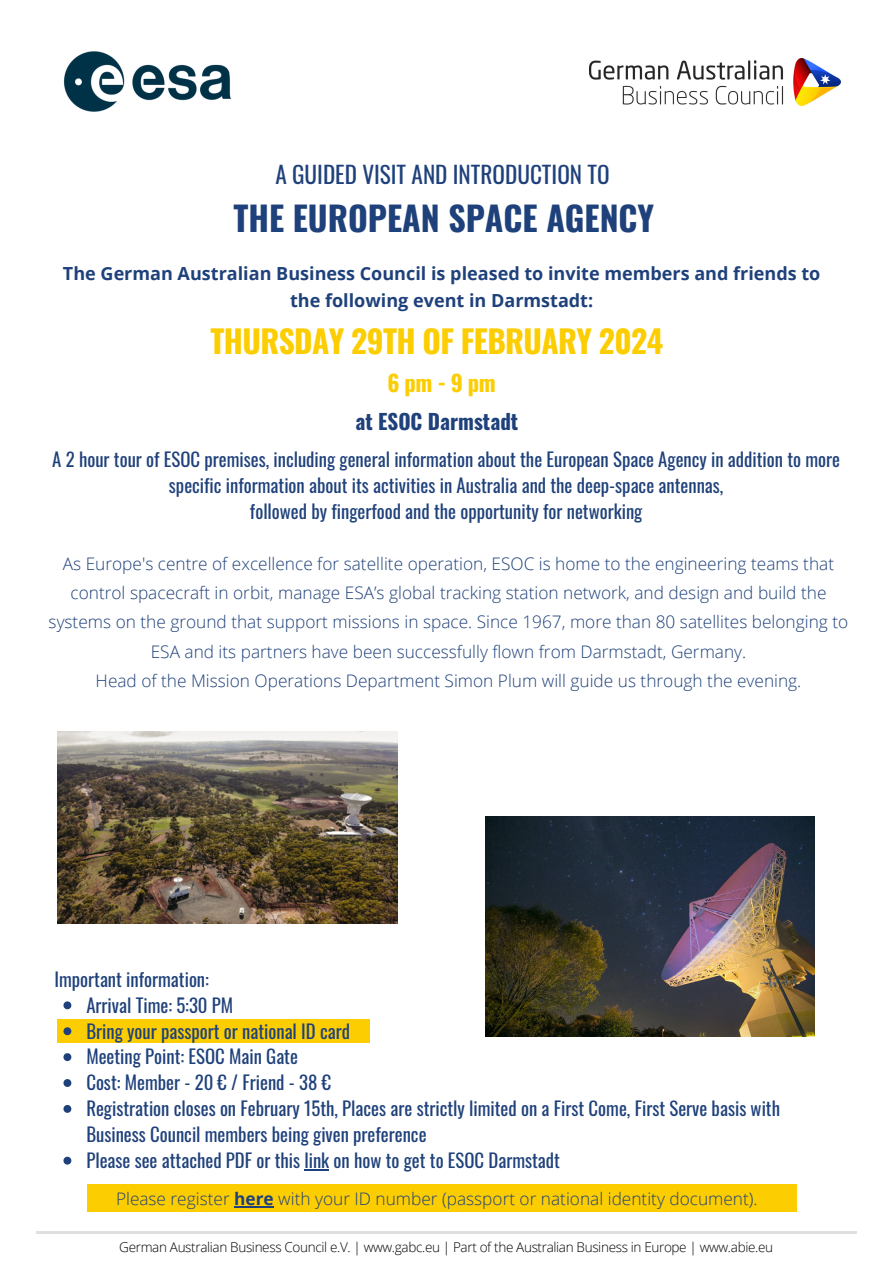
<style>
.page{position:relative;width:894px;height:1264px;background:#fff}
.page>*{position:absolute;margin:0;border:0;box-sizing:border-box;transform-origin:0 0}
.t1{font:700 33.75px "Oswald";color:#1f417b}
.t2{font:700 31.5px "Oswald";letter-spacing:-.02em;color:#fccd01}
.t3{font:23.25px "Oswald";color:#1f417b}
.t4{font:700 22.5px "Oswald";letter-spacing:.1em;color:#fccd01}
.t5{font:700 21px "Oswald";color:#1f417b}
.t6{font:18.75px/25.8px "Oswald";color:#1f417b;text-align:center}
.t7{font:700 18px/27px "Open Sans";color:#1f417b;text-align:center}
.t8{font:300 17.25px/29.2px "Open Sans";color:#1f417b;text-align:center}
.t9{font:300 13.5px "Open Sans";letter-spacing:-.025em;color:#000}
.s1{font-weight:700}
</style>
<div class="page">
<hr style="left:36px;top:1231px;width:820px;height:2px;background:#dddfe0">
<img style="left:589px;top:58px;width:250px;height:47px">
<img style="left:63px;top:51px;width:168px;height:61px">
<img style="left:485px;top:816px;width:329px;height:220px">
<div style="left:87px;top:1184px;width:709px;height:27px;background:#fccd01"></div>
<div style="left:57px;top:1019px;width:312px;height:11px;background:#fccd01"></div>
<div style="left:57px;top:1030px;width:312px;height:12px;background:#fccd01"></div>
<img style="left:58px;top:731px;width:339px;height:192px">
<hr style="left:234px;top:1206px;width:40px;height:1px;background:#1f417b">
<svg style="left:63px;top:1001px;width:8px;height:8px"></svg>
<svg style="left:63px;top:1027px;width:8px;height:8px"></svg>
<svg style="left:63px;top:1053px;width:8px;height:8px"></svg>
<svg style="left:63px;top:1079px;width:8px;height:7px"></svg>
<svg style="left:63px;top:1105px;width:8px;height:7px"></svg>
<svg style="left:63px;top:1156px;width:8px;height:8px"></svg>
<svg style="left:304px;top:1169px;width:25px;height:1px"></svg>
<p class="t3" style="left:275px;top:156px;width:335px">A GUIDED VISIT AND INTRODUCTION TO</p>
<p class="t1" style="left:233px;top:191px;width:422px">THE EUROPEAN SPACE AGENCY</p>
<h1 class="t7" style="left:63px;top:260px;width:758px">The German Australian Business Council is pleased to invite members and friends to the following event in Darmstadt:</h1>
<h3 class="t2" style="left:210px;top:317px;width:454px">THURSDAY 29TH OF FEBRUARY 2024</h3>
<h3 class="t4" style="left:387px;top:365px;width:110px">6pm-9pm</h3>
<h5 class="t5" style="left:355px;top:404px;width:164px">at ESOC Darmstadt</h5>
<h5 class="t6" style="left:52px;top:446px;width:789px">A 2 hour tour of ESOC premises, including general information about the European Space Agency in addition to more specific information about its activities in Australia and the deep-space antennas,<br>followed by fingerfood and the opportunity for networking</h5>
<h4 class="t8" style="left:49px;top:548px;width:801px">As Europe's centre of excellence for satellite operation, ESOC is home to the engineering teams that control spacecraft in orbit, manage ESA’s global tracking station network, and design and build the systems on the ground that support missions in space. Since 1967, more than 80 satellites belonging to ESA and its partners have been successfully flown from Darmstadt, Germany.<br>Head of the Mission Operations Department Simon Plum will guide us through the evening.</h4>
<h5 class="t6" style="left:54px;top:965px;width:156px">Important information:</h5>
<h5 class="t6" style="left:86px;top:991px;width:148px">Arrival Time: 5:30 PM</h5>
<h5 class="t6" style="left:86px;top:1017px;width:265px">Bring your passport or national ID card</h5>
<h5 class="t6" style="left:86px;top:1043px;width:213px">Meeting Point: ESOC Main Gate</h5>
<h5 class="t6" style="left:86px;top:1068px;width:246px">Cost: Member - 20 € / Friend - 38 €</h5>
<p class="t6" style="left:86px;top:1094px;width:695px;text-align:left">Registration closes on February 15th, Places are strictly limited on a First Come, First Serve basis with<br>Business Council members being given preference</p>
<p class="t6" style="left:86px;top:1146px;width:475px">Please see attached PDF or this link on how to get to ESOC Darmstadt</p>
<h5 class="t8" style="left:116px;top:1183px;width:643px">Please register <span class="s1">here</span> with your ID number (passport or national identity document).</h5>
<h5 class="t9" style="left:119px;top:1237px;width:655px">German Australian Business Council e.V. | www.gabc.eu | Part of the Australian Business in Europe | www.abie.eu</h5>
</div>
